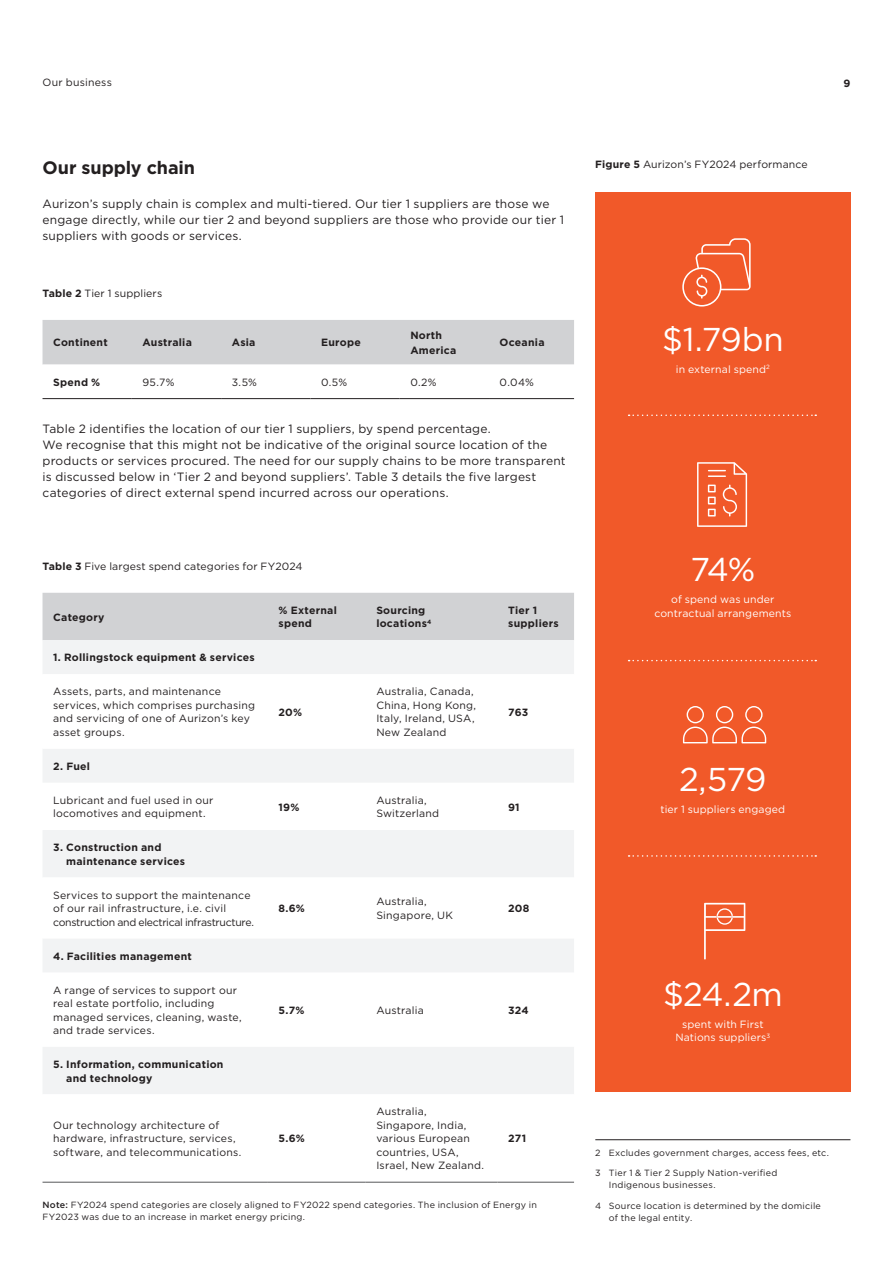
<style>
.page{position:relative;width:893px;height:1263px;background:#fff}
.page>*{position:absolute;margin:0;border:0;box-sizing:border-box;transform-origin:0 0}
.t1{font:33px "Gotham";letter-spacing:-.025em;color:#fff}
.t2{font:700 18px "Gotham";letter-spacing:-.005em;color:#231f20}
.t3{font:12px/16px "Gotham";letter-spacing:.015em;color:#231f20}
.t4{font:10.5px/13.5px "Gotham";letter-spacing:.02em;color:#231f20}
.t5{font:700 10.5px/13.5px "Gotham";letter-spacing:.025em;color:#231f20}
.t6{font:10.5px/13.5px "Gotham";letter-spacing:.01em;color:#fff;text-align:center}
.t7{font:9px/12px "Gotham";letter-spacing:.025em;color:#231f20}
.s1{font-weight:700}
.s2{font-weight:500}
</style>
<div class="page">
<hr style="left:595px;top:1139px;width:255px;height:1px;background:#231f20">
<div style="left:43px;top:593px;width:531px;height:47px;background:#d1d2d4"></div>
<div style="left:43px;top:640px;width:531px;height:34px;background:#f2f3f4"></div>
<svg style="left:43px;top:749px;width:531px;height:433px"></svg>
<hr style="left:43px;top:1182px;width:225px;height:1px;background:#57585a">
<hr style="left:268px;top:1182px;width:98px;height:1px;background:#57585a">
<hr style="left:366px;top:1182px;width:131px;height:1px;background:#57585a">
<hr style="left:497px;top:1182px;width:77px;height:1px;background:#57585a">
<div style="left:595px;top:192px;width:255px;height:899px;background:#f15929"></div>
<div style="left:43px;top:320px;width:531px;height:45px;background:#d1d2d4"></div>
<hr style="left:43px;top:398px;width:89px;height:1px;background:#231f20">
<hr style="left:132px;top:398px;width:89px;height:1px;background:#231f20">
<hr style="left:221px;top:398px;width:89px;height:1px;background:#231f20">
<hr style="left:310px;top:398px;width:90px;height:1px;background:#231f20">
<hr style="left:400px;top:398px;width:89px;height:1px;background:#231f20">
<hr style="left:489px;top:398px;width:85px;height:1px;background:#231f20">
<svg style="left:629px;top:414px;width:187px;height:2px"></svg>
<svg style="left:629px;top:660px;width:187px;height:1px"></svg>
<svg style="left:629px;top:855px;width:187px;height:2px"></svg>
<svg style="left:682px;top:238px;width:69px;height:69px"></svg>
<svg style="left:697px;top:462px;width:50px;height:65px"></svg>
<svg style="left:683px;top:706px;width:83px;height:37px"></svg>
<svg style="left:704px;top:903px;width:41px;height:56px"></svg>
<p class="t4" style="left:43px;top:76px;width:71px">Our business</p>
<p class="t5" style="left:843px;top:77px;width:8px">9</p>
<p class="t2" style="left:43px;top:156px;width:154px">Our supply chain</p>
<p class="t3" style="left:43px;top:195px;width:523px">Aurizon’s supply chain is complex and multi-tiered. Our tier 1 suppliers are those we engage directly, while our tier 2 and beyond suppliers are those who provide our tier 1 suppliers with goods or services.</p>
<p class="t4" style="left:43px;top:286px;width:121px"><span class="s1">Table 2</span> Tier 1 suppliers</p>
<p class="t5" style="left:53px;top:336px;width:56px">Continent</p>
<p class="t5" style="left:142px;top:336px;width:51px">Australia</p>
<p class="t5" style="left:232px;top:336px;width:25px">Asia</p>
<p class="t5" style="left:321px;top:336px;width:41px">Europe</p>
<p class="t5" style="left:410px;top:328px;width:47px;line-height:15px">North<br>America</p>
<p class="t5" style="left:500px;top:336px;width:46px">Oceania</p>
<p class="t5" style="left:53px;top:375px;width:49px">Spend %</p>
<p class="t4" style="left:142px;top:375px;width:33px">95.7%</p>
<p class="t4" style="left:232px;top:375px;width:27px">3.5%</p>
<p class="t4" style="left:321px;top:375px;width:28px">0.5%</p>
<p class="t4" style="left:410px;top:375px;width:28px">0.2%</p>
<p class="t4" style="left:500px;top:375px;width:36px">0.04%</p>
<p class="t3" style="left:43px;top:420px;width:525px">Table 2 identifies the location of our tier 1 suppliers, by spend percentage.<br>We recognise that this might not be indicative of the original source location of the products or services procured. The need for our supply chains to be more transparent is discussed below in ‘Tier 2 and beyond suppliers’. Table 3 details the five largest categories of direct external spend incurred across our operations.</p>
<p class="t4" style="left:43px;top:560px;width:262px"><span class="s1">Table 3</span> Five largest spend categories for FY2024</p>
<p class="t5" style="left:53px;top:610px;width:53px">Category</p>
<p class="t5" style="left:279px;top:603px;width:60px">% External spend</p>
<p class="t5" style="left:376px;top:603px;width:57px">Sourcing locations<sup>4</sup></p>
<p class="t5" style="left:508px;top:603px;width:52px">Tier 1 suppliers</p>
<p class="t5" style="left:53px;top:651px;width:203px">1. Rollingstock equipment &amp; services</p>
<p class="t4" style="left:53px;top:685px;width:203px">Assets, parts, and maintenance services, which comprises purchasing and servicing of one of Aurizon’s key asset groups.</p>
<p class="t4" style="left:376px;top:685px;width:101px">Australia, Canada,<br>China, Hong Kong,<br>Italy, Ireland, USA,<br>New Zealand</p>
<p class="t5" style="left:279px;top:705px;width:25px">20%</p>
<p class="t5" style="left:508px;top:705px;width:22px">763</p>
<p class="t5" style="left:53px;top:759px;width:38px">2. Fuel</p>
<p class="t4" style="left:53px;top:793px;width:162px">Lubricant and fuel used in our locomotives and equipment.</p>
<p class="t5" style="left:279px;top:800px;width:22px">19%</p>
<p class="t4" style="left:376px;top:793px;width:64px">Australia,<br>Switzerland</p>
<p class="t5" style="left:508px;top:800px;width:13px">91</p>
<p class="t5" style="left:66px;top:841px;width:120px;text-indent:-13px">3. Construction and maintenance services</p>
<p class="t4" style="left:53px;top:888px;width:202px">Services to support the maintenance of our rail infrastructure, i.e. civil construction and electrical infrastructure.</p>
<p class="t5" style="left:279px;top:902px;width:28px">8.6%</p>
<p class="t4" style="left:376px;top:895px;width:78px">Australia,<br>Singapore, UK</p>
<p class="t5" style="left:508px;top:902px;width:23px">208</p>
<p class="t5" style="left:53px;top:949px;width:140px">4. Facilities management</p>
<p class="t4" style="left:53px;top:983px;width:190px">A range of services to support our real estate portfolio, including managed services, cleaning, waste, and trade services.</p>
<p class="t5" style="left:66px;top:1057px;width:159px;text-indent:-13px">5. Information, communication and technology</p>
<p class="t4" style="left:53px;top:1118px;width:190px">Our technology architecture of hardware, infrastructure, services, software, and telecommunications.</p>
<p class="t5" style="left:279px;top:1003px;width:28px">5.7%</p>
<p class="t4" style="left:376px;top:1003px;width:49px">Australia</p>
<p class="t5" style="left:508px;top:1003px;width:22px">324</p>
<p class="t5" style="left:279px;top:1132px;width:28px">5.6%</p>
<p class="t4" style="left:376px;top:1105px;width:109px">Australia,<br>Singapore, India, various European countries, USA,<br>Israel, New Zealand.</p>
<p class="t5" style="left:508px;top:1132px;width:19px">271</p>
<p class="t7" style="left:43px;top:1199px;width:496px"><span class="s2">Note:</span> FY2024 spend categories are closely aligned to FY2022 spend categories. The inclusion of Energy in<br>FY2023 was due to an increase in market energy pricing.</p>
<p class="t4" style="left:595px;top:157px;width:214px"><span class="s1">Figure 5</span> Aurizon’s FY2024 performance</p>
<p class="t1" style="left:662px;top:318px;width:123px">$1.79bn</p>
<p class="t6" style="left:676px;top:362px;width:96px">in external spend<sup>2</sup></p>
<p class="t1" style="left:690px;top:549px;width:66px">74%</p>
<p class="t6" style="left:654px;top:593px;width:139px">of spend was under contractual arrangements</p>
<p class="t1" style="left:679px;top:758px;width:89px">2,579</p>
<p class="t6" style="left:660px;top:802px;width:126px">tier 1 suppliers engaged</p>
<p class="t1" style="left:663px;top:973px;width:121px">$24.2m</p>
<p class="t6" style="left:675px;top:1017px;width:97px">spent with First<br>Nations suppliers<sup>3</sup></p>
<p class="t7" style="left:595px;top:1146px;width:235px">2 Excludes government charges, access fees, etc.</p>
<p class="t7" style="left:609px;top:1167px;width:170px;text-indent:-14px">3 Tier 1 &amp; Tier 2 Supply Nation-verified<br>Indigenous businesses.</p>
<p class="t7" style="left:609px;top:1199px;width:214px;text-indent:-14px">4 Source location is determined by the domicile of the legal entity.</p>
</div>
